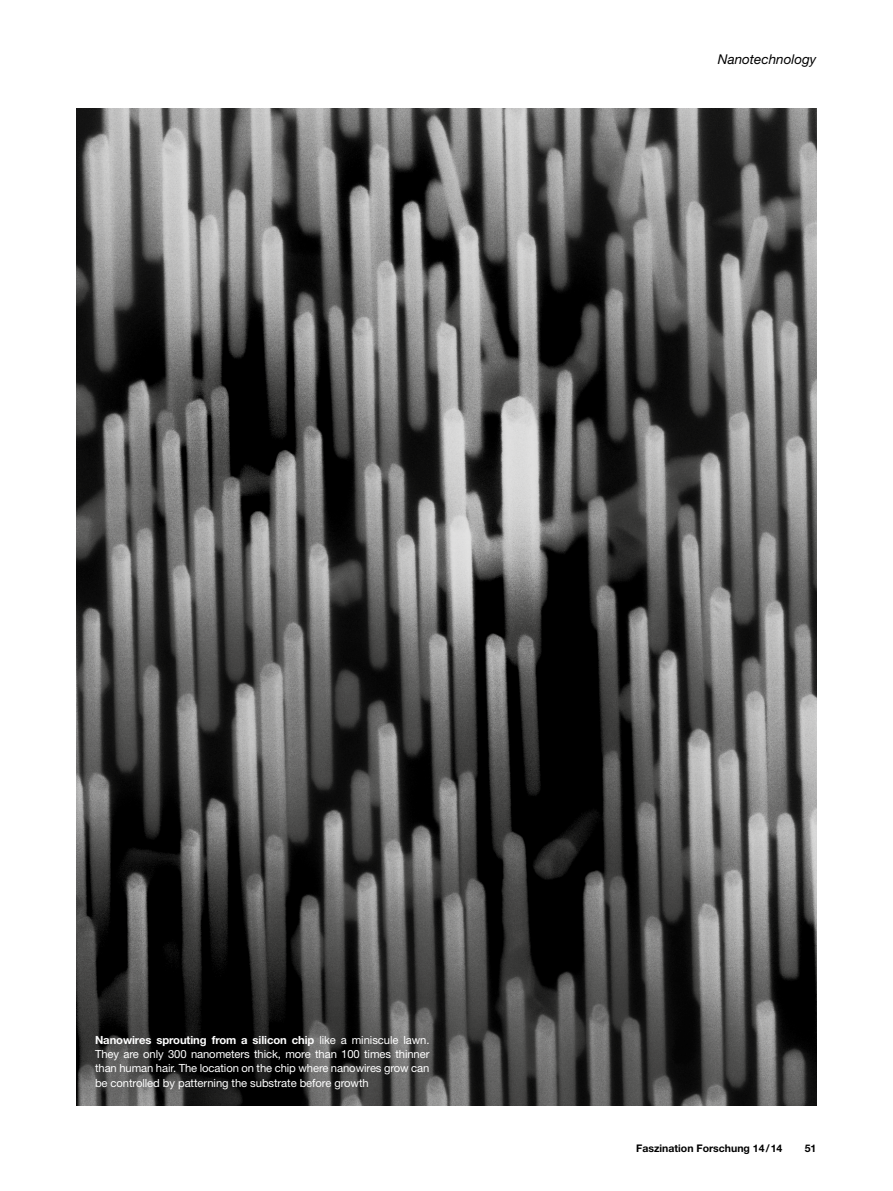
<style>
.page{position:relative;width:893px;height:1191px;background:#fff}
.page>*{position:absolute;margin:0;border:0;box-sizing:border-box;transform-origin:0 0}
.t1{font:italic 13.5px "Helvetica Neue LT Std";color:#000}
.t2{font:11.25px/14.2px "Helvetica Neue LT Std";letter-spacing:-.005em;color:#fff;text-align:justify}
.t3{font:700 10.5px "Helvetica Neue LT Std";color:#000}
.s1{font-weight:700}
</style>
<div class="page">
<img style="left:77px;top:108px;width:739px;height:997px">
<p class="t1" style="left:718px;top:51px;width:100px">Nanotechnology</p>
<p class="t2" style="left:95px;top:1032px;width:336px"><span class="s1">Nanowires sprouting from a silicon chip</span> like a miniscule lawn.<br>They are only 300 nanometers thick, more than 100 times thinner than human hair. The location on the chip where nanowires grow can be controlled by patterning the substrate before growth</p>
<p class="t3" style="left:636px;top:1141px;width:148px">Faszination Forschung 14/14</p>
<p class="t3" style="left:805px;top:1141px;width:13px">51</p>
</div>
